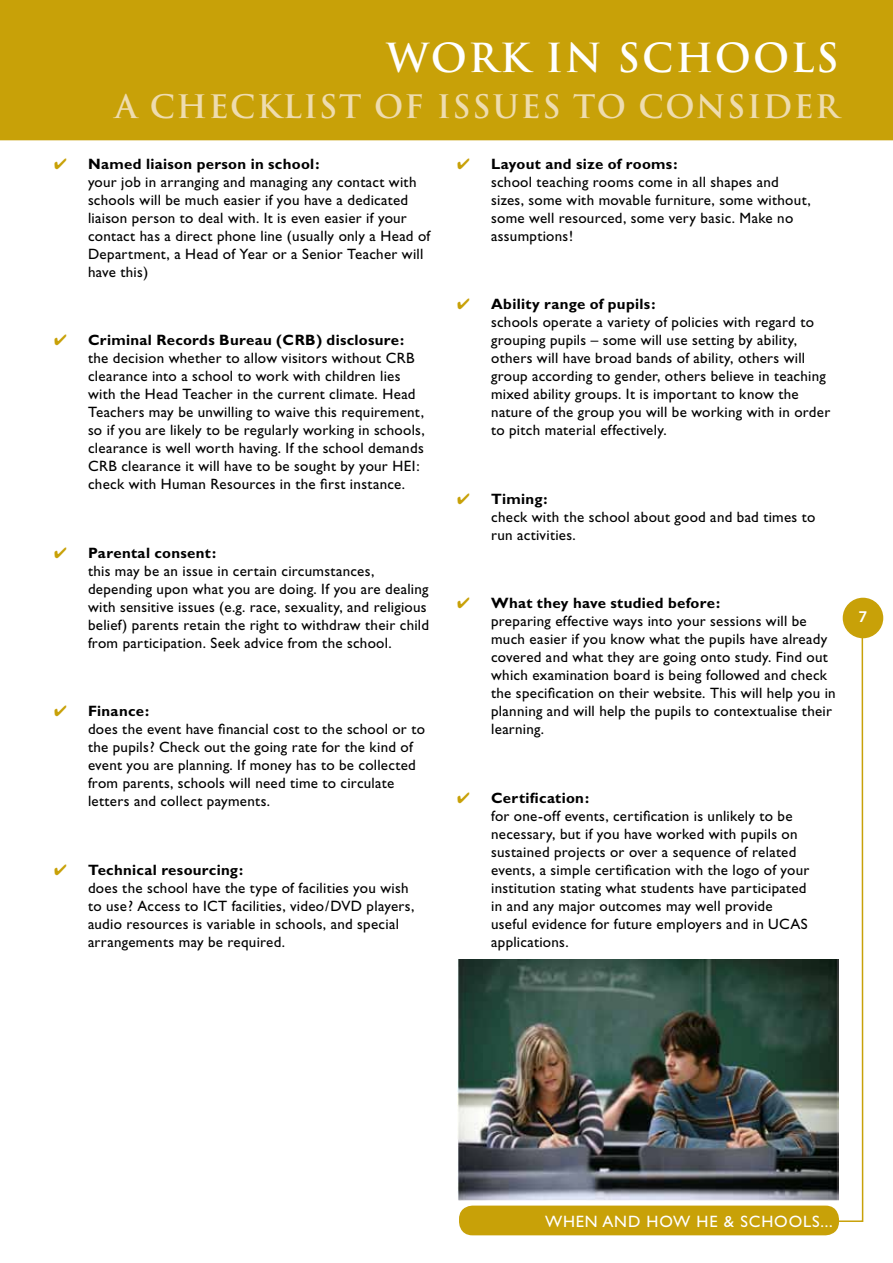
<style>
.page{position:relative;width:893px;height:1263px;background:#fff}
.page>*{position:absolute;margin:0;border:0;box-sizing:border-box;transform-origin:0 0}
.t1{font:700 39px "Trajan Pro";letter-spacing:.05em;color:#fff}
.t2{font:700 31.5px "Trajan Pro";letter-spacing:.05em;color:#eedcaf}
.t3{font:16.5px "Gill Sans";letter-spacing:.05em;color:#fff}
.t4{font:600 16.5px "Myriad Pro";color:#fff}
.t5{font:15px/18px "Gill Sans";letter-spacing:.02em;color:#000}
.s1{color:#c8a108}
.s2{font-weight:700}
</style>
<div class="page">
<svg style="left:487px;top:630px;width:377px;height:592px"></svg>
<div style="left:843px;top:598px;width:40px;height:40px;background:#c8a108;border-radius:50%"></div>
<div style="left:459px;top:1205px;width:380px;height:30px;background:#c8a108;border-radius:14px"></div>
<div style="left:0;top:0;width:893px;height:140px;background:#c8a108"></div>
<img style="left:457px;top:960px;width:382px;height:241px">
<h1 class="t1" style="left:387px;top:33px;width:454px">WORK IN SCHOOLS</h1>
<h2 class="t2" style="left:115px;top:87px;width:725px">A CHECKLIST OF ISSUES TO CONSIDER</h2>
<p class="t5" style="left:88px;top:155px;width:344px;text-indent:-34px"><span class="s1">✔</span> <span class="s2">Named liaison person in school:<br></span>your job in arranging and managing any contact with schools will be much easier if you have a dedicated liaison person to deal with. It is even easier if your contact has a direct phone line (usually only a Head of Department, a Head of Year or a Senior Teacher will have this)</p>
<p class="t5" style="left:491px;top:155px;width:321px;text-indent:-34px"><span class="s1">✔</span> <span class="s2">Layout and size of rooms:<br></span>school teaching rooms come in all shapes and sizes, some with movable furniture, some without, some well resourced, some very basic. Make no assumptions!</p>
<p class="t5" style="left:88px;top:331px;width:338px;text-indent:-34px"><span class="s1">✔</span> <span class="s2">Criminal Records Bureau (CRB) disclosure: </span>the decision whether to allow visitors without CRB clearance into a school to work with children lies with the Head Teacher in the current climate. Head Teachers may be unwilling to waive this requirement, so if you are likely to be regularly working in schools, clearance is well worth having. If the school demands CRB clearance it will have to be sought by your HEI: check with Human Resources in the first instance.</p>
<p class="t5" style="left:88px;top:544px;width:343px;text-indent:-34px"><span class="s1">✔</span> <span class="s2">Parental consent:<br></span>this may be an issue in certain circumstances, depending upon what you are doing. If you are dealing with sensitive issues (e.g. race, sexuality, and religious belief) parents retain the right to withdraw their child from participation. Seek advice from the school.</p>
<p class="t5" style="left:88px;top:702px;width:338px;text-indent:-34px"><span class="s1">✔</span> <span class="s2">Finance:<br></span>does the event have financial cost to the school or to the pupils? Check out the going rate for the kind of event you are planning. If money has to be collected from parents, schools will need time to circulate letters and collect payments.</p>
<p class="t5" style="left:88px;top:861px;width:328px;text-indent:-34px"><span class="s1">✔</span> <span class="s2">Technical resourcing:<br></span>does the school have the type of facilities you wish to use? Access to ICT facilities, video/DVD players, audio resources is variable in schools, and special arrangements may be required.</p>
<p class="t5" style="left:491px;top:295px;width:341px;text-indent:-34px"><span class="s1">✔</span> <span class="s2">Ability range of pupils:<br></span>schools operate a variety of policies with regard to grouping pupils – some will use setting by ability, others will have broad bands of ability, others will group according to gender, others believe in teaching mixed ability groups. It is important to know the nature of the group you will be working with in order to pitch material effectively.</p>
<p class="t5" style="left:491px;top:490px;width:326px;text-indent:-34px"><span class="s1">✔</span> <span class="s2">Timing:<br></span>check with the school about good and bad times to run activities.</p>
<p class="t5" style="left:491px;top:594px;width:346px;text-indent:-34px"><span class="s1">✔</span> <span class="s2">What they have studied before:<br></span>preparing effective ways into your sessions will be much easier if you know what the pupils have already covered and what they are going onto study. Find out which examination board is being followed and check the specification on their website. This will help you in planning and will help the pupils to contextualise their learning.</p>
<p class="t5" style="left:491px;top:789px;width:320px;text-indent:-34px"><span class="s1">✔</span> <span class="s2">Certification:<br></span>for one-off events, certification is unlikely to be necessary, but if you have worked with pupils on sustained projects or over a sequence of related events, a simple certification with the logo of your institution stating what students have participated in and any major outcomes may well provide useful evidence for future employers and in UCAS applications.</p>
<p class="t4" style="left:859px;top:606px;width:10px">7</p>
<p class="t3" style="left:545px;top:1212px;width:289px">WHEN AND HOW HE &amp; SCHOOLS...</p>
</div>
